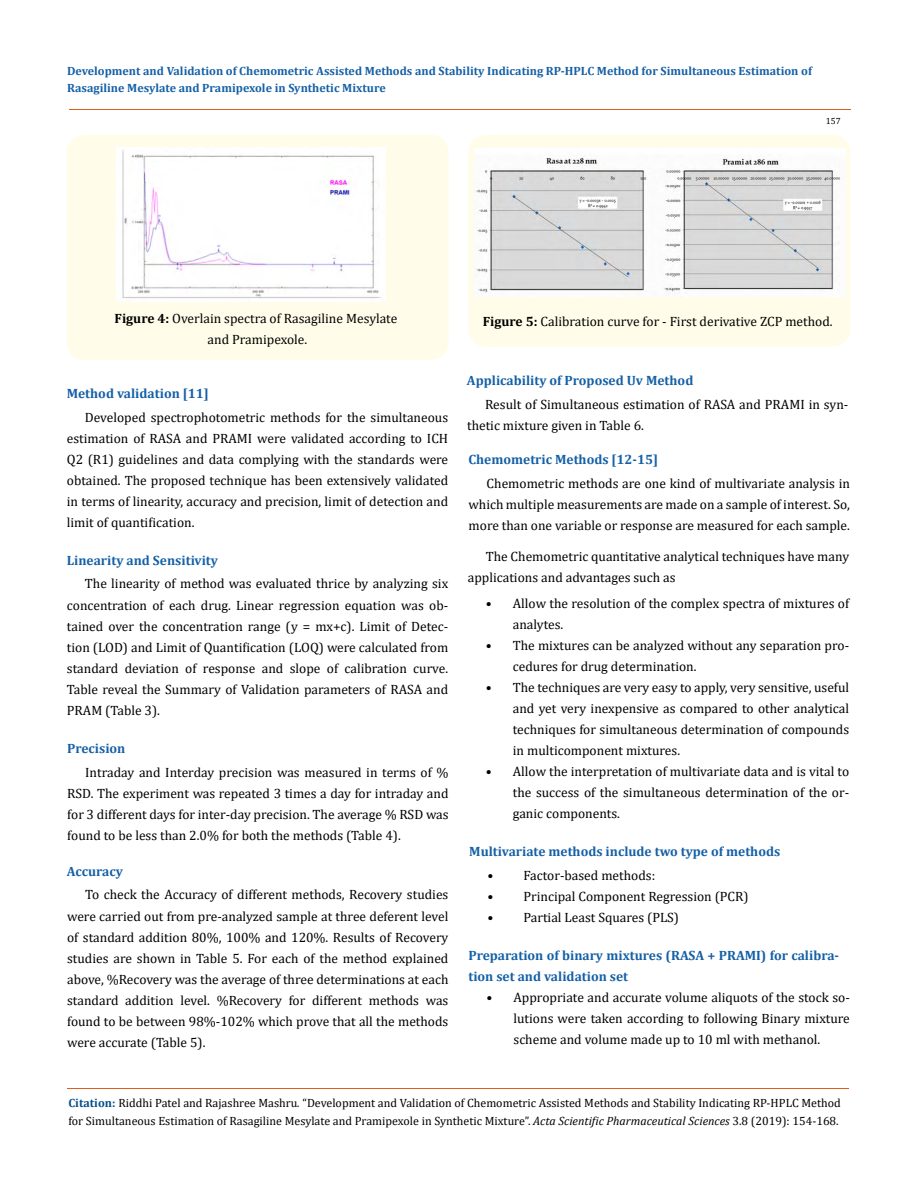
<style>
.page{position:relative;width:917px;height:1188px;background:#fff}
.page>*{position:absolute;margin:0;border:0;box-sizing:border-box;transform-origin:0 0}
.t1{font:13.5px/21px "Cambria";color:#000;text-align:justify}
.t2{font:700 13.5px/21px "Cambria";color:#1560a6}
.t3{font:12px/18px "Cambria";color:#000}
.t4{font:700 12px/16.5px "Cambria";color:#1560a6}
.t5{font:9px "Cambria";color:#000}
.s1{font-weight:700}
.s2{font-weight:700;color:#035089}
.s3{font-style:italic}
</style>
<div class="page">
<hr style="left:67px;top:1088px;width:781px;height:1px;background:#e05d1a">
<hr style="left:69px;top:110px;width:781px;height:1px;background:#e05d1a">
<div style="left:67px;top:135px;width:381px;height:225px;background:#fffde9;border-radius:18px"></div>
<img style="left:117px;top:147px;width:269px;height:155px">
<div style="left:468px;top:135px;width:382px;height:212px;background:#fffde9;border-radius:18px"></div>
<img style="left:474px;top:149px;width:371px;height:148px">
<p class="t4" style="left:67px;top:62px;width:746px">Development and Validation of Chemometric Assisted Methods and Stability Indicating RP-HPLC Method for Simultaneous Estimation of<br>Rasagiline Mesylate and Pramipexole in Synthetic Mixture</p>
<p class="t5" style="left:825px;top:116px;width:16px">157</p>
<p class="t1" style="left:115px;top:308px;width:284px;text-align:center"><span class="s1">Figure 4:</span> Overlain spectra of Rasagiline Mesylate and Pramipexole.</p>
<p class="t2" style="left:67px;top:383px;width:143px">Method validation [11]</p>
<p class="t1" style="left:67px;top:407px;width:383px;text-indent:18px">Developed spectrophotometric methods for the simultaneous estimation of RASA and PRAMI were validated according to ICH Q2 (R1) guidelines and data complying with the standards were obtained. The proposed technique has been extensively validated in terms of linearity, accuracy and precision, limit of detection and limit of quantification.</p>
<p class="t2" style="left:67px;top:549px;width:153px">Linearity and Sensitivity</p>
<p class="t1" style="left:67px;top:573px;width:383px;text-indent:18px">The linearity of method was evaluated thrice by analyzing six concentration of each drug. Linear regression equation was ob&shy;tained over the concentration range (y = mx+c). Limit of Detec&shy;tion (LOD) and Limit of Quantification (LOQ) were calculated from standard deviation of response and slope of calibration curve.<br>Table reveal the Summary of Validation parameters of RASA and PRAM (Table 3).</p>
<p class="t2" style="left:67px;top:737px;width:60px">Precision</p>
<p class="t1" style="left:67px;top:761px;width:383px;text-indent:18px">Intraday and Interday precision was measured in terms of % RSD. The experiment was repeated 3 times a day for intraday and for 3 different days for inter-day precision. The average % RSD was found to be less than 2.0% for both the methods (Table 4).</p>
<p class="t2" style="left:67px;top:860px;width:57px">Accuracy</p>
<p class="t1" style="left:67px;top:884px;width:383px;text-indent:18px">To check the Accuracy of different methods, Recovery studies were carried out from pre-analyzed sample at three deferent level of standard addition 80%, 100% and 120%. Results of Recovery studies are shown in Table 5. For each of the method explained above, %Recovery was the average of three determinations at each standard addition level. %Recovery for different methods was found to be between 98%-102% which prove that all the methods were accurate (Table 5).</p>
<p class="t1" style="left:483px;top:311px;width:351px"><span class="s1">Figure 5:</span> Calibration curve for - First derivative ZCP method.</p>
<p class="t2" style="left:467px;top:370px;width:228px">Applicability of Proposed Uv Method</p>
<p class="t1" style="left:467px;top:394px;width:383px;text-indent:18px">Result of Simultaneous estimation of RASA and PRAMI in syn&shy;thetic mixture given in Table 6.</p>
<p class="t2" style="left:468px;top:449px;width:191px">Chemometric Methods [12-15]</p>
<p class="t1" style="left:468px;top:473px;width:383px;text-indent:18px">Chemometric methods are one kind of multivariate analysis in which multiple measurements are made on a sample of interest. So, more than one variable or response are measured for each sample.</p>
<p class="t1" style="left:468px;top:546px;width:383px;text-indent:18px">The Chemometric quantitative analytical techniques have many applications and advantages such as</p>
<p class="t1" style="left:513px;top:593px;width:338px;text-indent:-27px">• Allow the resolution of the complex spectra of mixtures of analytes.</p>
<p class="t1" style="left:513px;top:635px;width:338px;text-indent:-27px">• The mixtures can be analyzed without any separation pro&shy;cedures for drug determination.</p>
<p class="t1" style="left:513px;top:677px;width:338px;text-indent:-27px">• The techniques are very easy to apply, very sensitive, useful and yet very inexpensive as compared to other analytical techniques for simultaneous determination of compounds in multicomponent mixtures.</p>
<p class="t1" style="left:513px;top:761px;width:338px;text-indent:-27px">• Allow the interpretation of multivariate data and is vital to the success of the simultaneous determination of the or&shy;ganic components.</p>
<p class="t2" style="left:469px;top:841px;width:312px">Multivariate methods include two type of methods</p>
<p class="t1" style="left:487px;top:865px;width:169px">• Factor-based methods:</p>
<p class="t1" style="left:487px;top:886px;width:263px">• Principal Component Regression (PCR)</p>
<p class="t1" style="left:487px;top:907px;width:193px">• Partial Least Squares (PLS)</p>
<p class="t2" style="left:468px;top:944px;width:372px">Preparation of binary mixtures (RASA + PRAMI) for calibra&shy;tion set and validation set</p>
<p class="t1" style="left:513px;top:987px;width:338px;text-indent:-27px">• Appropriate and accurate volume aliquots of the stock so&shy;lutions were taken according to following Binary mixture scheme and volume made up to 10 ml with methanol.</p>
<p class="t3" style="left:68px;top:1093px;width:773px"><span class="s2">Citation:</span> Riddhi Patel and Rajashree Mashru<span class="s3">.</span> “Development and Validation of Chemometric Assisted Methods and Stability Indicating RP-HPLC Method for Simultaneous Estimation of Rasagiline Mesylate and Pramipexole in Synthetic Mixture”. <span class="s3">Acta Scientific Pharmaceutical Sciences</span> 3.8 (2019): 154-168.</p>
</div>
